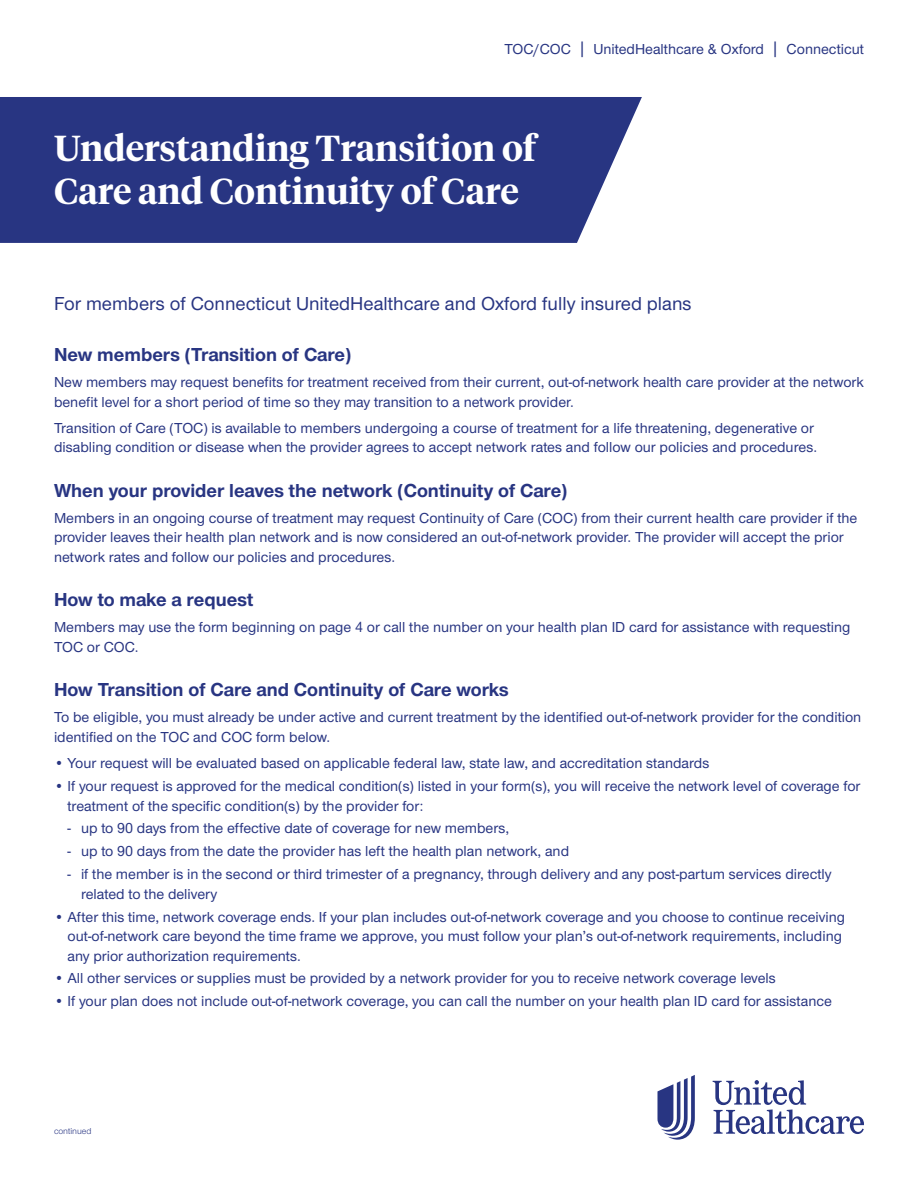
<style>
.page{position:relative;width:918px;height:1188px;background:#fff}
.page>*{position:absolute;margin:0;border:0;box-sizing:border-box;transform-origin:0 0}
.t1{font:600 36px/43.2px "UHC Serif Headline";color:#fff}
.t2{font:700 19.5px "UHC Sans";color:#283582}
.t3{font:500 19.5px "UHC Sans";color:#283582}
.t4{font:500 15px/19.5px "UHC Sans";color:#283582}
.t5{font:9px "UHC Sans";color:#283582}
.s1{font-size:18.75px}
</style>
<div class="page">
<div style="left:0;top:97px;width:642px;height:146px;background:#283582"></div>
<svg style="left:657px;top:1075px;width:38px;height:65px"></svg>
<svg style="left:713px;top:1080px;width:151px;height:54px"></svg>
<p class="t4" style="left:504px;top:39px;width:361px">TOC/COC <span class="s1">|</span> UnitedHealthcare &amp; Oxford <span class="s1">|</span> Connecticut</p>
<h1 class="t1" style="left:54px;top:125px;width:483px">Understanding Transition of<br>Care and Continuity of Care</h1>
<h2 class="t3" style="left:54px;top:290px;width:639px">For members of Connecticut UnitedHealthcare and Oxford fully insured plans</h2>
<h2 class="t2" style="left:54px;top:341px;width:299px">New members (Transition of Care)</h2>
<p class="t4" style="left:54px;top:372px;width:812px">New members may request benefits for treatment received from their current, out-of-network health care provider at the network benefit level for a short period of time so they may transition to a network provider.</p>
<p class="t4" style="left:54px;top:418px;width:765px">Transition of Care (TOC) is available to members undergoing a course of treatment for a life threatening, degenerative or disabling condition or disease when the provider agrees to accept network rates and follow our policies and procedures.</p>
<h2 class="t2" style="left:54px;top:477px;width:515px">When your provider leaves the network (Continuity of Care)</h2>
<p class="t4" style="left:54px;top:508px;width:805px">Members in an ongoing course of treatment may request Continuity of Care (COC) from their current health care provider if the provider leaves their health plan network and is now considered an out-of-network provider. The provider will accept the prior network rates and follow our policies and procedures.</p>
<h2 class="t2" style="left:54px;top:587px;width:201px">How to make a request</h2>
<p class="t4" style="left:54px;top:617px;width:798px">Members may use the form beginning on page 4 or call the number on your health plan ID card for assistance with requesting<br>TOC or COC.</p>
<h2 class="t2" style="left:54px;top:677px;width:456px">How Transition of Care and Continuity of Care works</h2>
<p class="t4" style="left:54px;top:707px;width:809px">To be eligible, you must already be under active and current treatment by the identified out-of-network provider for the condition identified on the TOC and COC form below.</p>
<p class="t4" style="left:54px;top:753px;width:657px">• Your request will be evaluated based on applicable federal law, state law, and accreditation standards</p>
<p class="t4" style="left:68px;top:776px;width:794px;text-indent:-14px">• If your request is approved for the medical condition(s) listed in your form(s), you will receive the network level of coverage for treatment of the specific condition(s) by the provider for:</p>
<p class="t4" style="left:68px;top:818px;width:443px">- up to 90 days from the effective date of coverage for new members,</p>
<p class="t4" style="left:68px;top:841px;width:503px">- up to 90 days from the date the provider has left the health plan network, and</p>
<p class="t4" style="left:81px;top:864px;width:752px;text-indent:-14px">- if the member is in the second or third trimester of a pregnancy, through delivery and any post-partum services directly related to the delivery</p>
<p class="t4" style="left:68px;top:906px;width:779px;text-indent:-14px">• After this time, network coverage ends. If your plan includes out-of-network coverage and you choose to continue receiving out-of-network care beyond the time frame we approve, you must follow your plan’s out-of-network requirements, including any prior authorization requirements.</p>
<p class="t4" style="left:54px;top:968px;width:723px">• All other services or supplies must be provided by a network provider for you to receive network coverage levels</p>
<p class="t4" style="left:54px;top:991px;width:779px">• If your plan does not include out-of-network coverage, you can call the number on your health plan ID card for assistance</p>
<p class="t5" style="left:54px;top:1125px;width:39px">continued</p>
</div>
